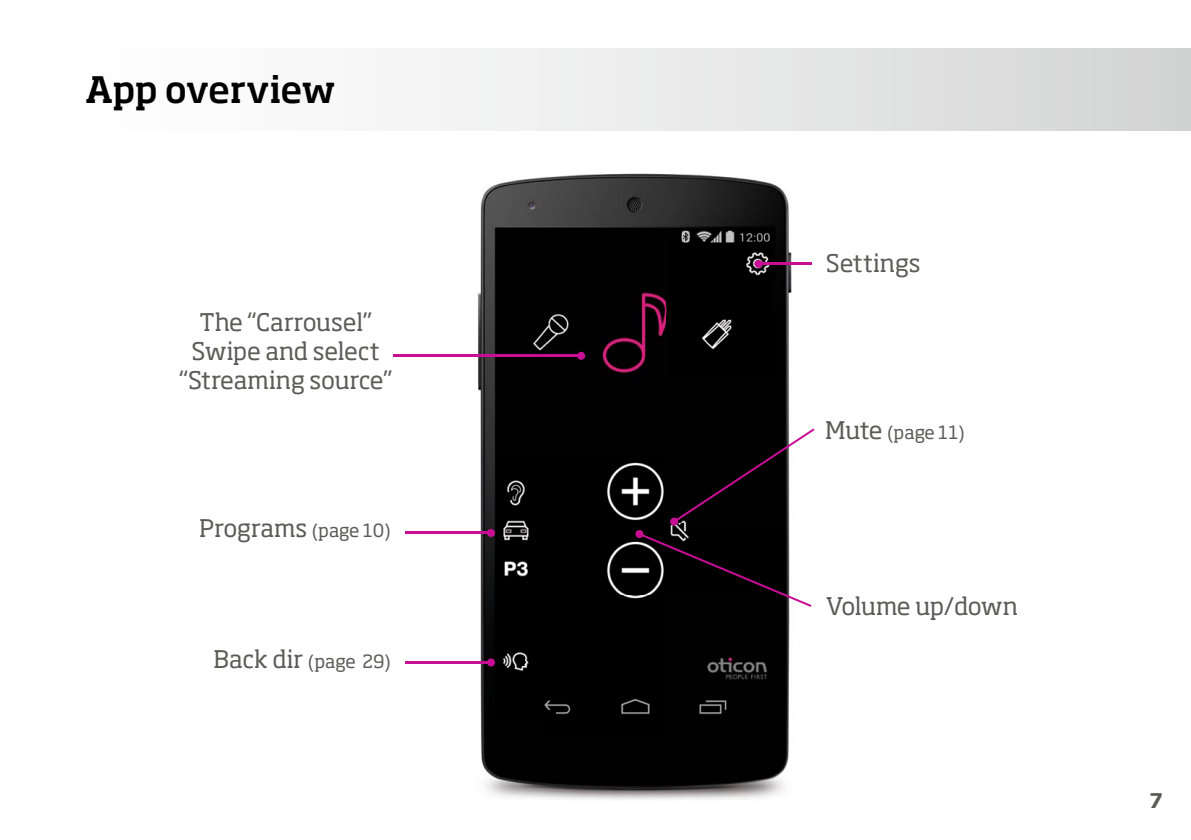
<style>
.page{position:relative;width:1191px;height:840px;background:#fff}
.page>*{position:absolute;margin:0;border:0;box-sizing:border-box;transform-origin:0 0}
.t1{font:500 36px "Soho Pro";letter-spacing:-.02em;color:#000}
.t2{font:24px/28.8px "Soho Pro";letter-spacing:-.01em;color:#5b5b5a;text-align:center}
.t3{font:24px "Soho Pro";letter-spacing:-.03em;color:#5b5b5a}
.t4{font:700 20px "Soho Gothic Pro";color:#5b5b5a}
.t5{font:18px "Soho Pro";letter-spacing:-.005em;color:#5b5b5a}
.s1{font-size:18px}
.s2{font-size:24px}
</style>
<div class="page">
<div style="left:0;top:48px;width:1191px;height:82px;background:linear-gradient(to right,#fff,#d5d6d6)"></div>
<img style="left:473px;top:173px;width:323px;height:627px">
<hr style="left:758px;top:263px;width:53px;height:2px;background:#c90e96">
<div style="left:754px;top:260px;width:8px;height:8px;background:#c90e96;border-radius:50%"></div>
<hr style="left:405px;top:661px;width:86px;height:2px;background:#c90e96">
<div style="left:487px;top:658px;width:8px;height:8px;background:#c90e96;border-radius:50%"></div>
<hr style="left:393px;top:354px;width:188px;height:2px;background:#c90e96">
<div style="left:577px;top:351px;width:8px;height:8px;background:#c90e96;border-radius:50%"></div>
<hr style="left:405px;top:531px;width:86px;height:2px;background:#c90e96">
<div style="left:487px;top:528px;width:8px;height:8px;background:#c90e96;border-radius:50%"></div>
<svg style="left:673px;top:428px;width:141px;height:94px"></svg>
<div style="left:670px;top:517px;width:8px;height:8px;background:#c90e96;border-radius:3px"></div>
<svg style="left:635px;top:529px;width:176px;height:77px;background:#2c262a"></svg>
<h1 class="t1" style="left:85px;top:64px;width:252px">App overview</h1>
<p class="t2" style="left:179px;top:306px;width:214px">The “Carrousel”<br>Swipe and select “Streaming source”</p>
<p class="t2" style="left:199px;top:512px;width:193px">Programs <span class="s1">(page 10)</span></p>
<p class="t5" style="left:213px;top:648px;width:179px"><span class="s2">Back dir</span> (page 29)</p>
<p class="t2" style="left:826px;top:248px;width:96px">Settings</p>
<p class="t5" style="left:825px;top:419px;width:141px"><span class="s2">Mute</span> (page 11)</p>
<p class="t3" style="left:826px;top:589px;width:194px">Volume up/down</p>
<p class="t4" style="left:1149px;top:783px;width:14px">7</p>
</div>
